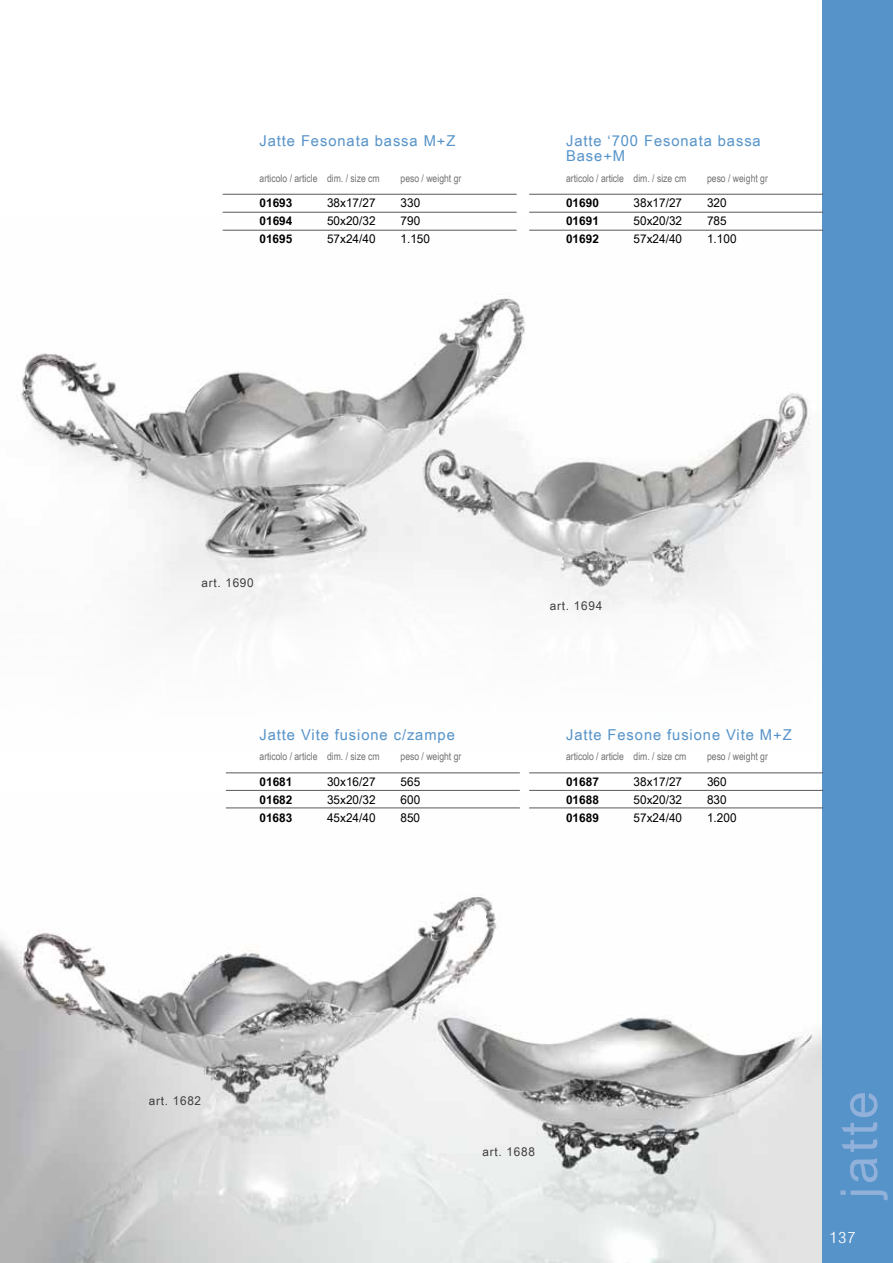
<style>
.page{position:relative;width:893px;height:1263px;background:#fff}
.page>*{position:absolute;margin:0;border:0;box-sizing:border-box;transform-origin:0 0}
.t1{font:51px "Arial Narrow";color:#91b1da;scale:1.2 1}
.t2{font:15px/15px "Arial Narrow";letter-spacing:.05em;color:#5693c9;scale:1.2 1}
.t3{font:300 condensed 15px "Helvetica";color:#fff;scale:1.2 1}
.t4{font:12px "Arial Narrow";color:#000;scale:1.2 1}
.t5{font:700 12px "Arial Narrow";color:#000;scale:1.2 1}
.t6{font:12px "Arial Narrow";letter-spacing:.05em;color:#3e3d40;scale:1.2 1}
.t7{font:10.5px "Arial Narrow";color:#707172}
</style>
<div class="page">
<img style="left:21px;top:217px;width:802px;height:549px">
<img style="left:0;top:790px;width:823px;height:473px">
<div style="left:823px;top:0;width:70px;height:1263px;background:#5693c9"></div>
<hr style="left:226px;top:773px;width:294px;height:1px;background:#58585a">
<hr style="left:226px;top:790px;width:294px;height:1px;background:#58585a">
<hr style="left:226px;top:808px;width:294px;height:1px;background:#58585a">
<hr style="left:529px;top:773px;width:294px;height:1px;background:#58585a">
<hr style="left:529px;top:790px;width:294px;height:1px;background:#58585a">
<hr style="left:529px;top:808px;width:294px;height:1px;background:#58585a">
<hr style="left:223px;top:194px;width:294px;height:1px;background:#58585a">
<hr style="left:223px;top:212px;width:294px;height:1px;background:#58585a">
<hr style="left:223px;top:230px;width:294px;height:1px;background:#58585a">
<hr style="left:529px;top:194px;width:294px;height:1px;background:#58585a">
<hr style="left:529px;top:212px;width:294px;height:1px;background:#58585a">
<hr style="left:529px;top:230px;width:294px;height:1px;background:#58585a">
<h2 class="t2" style="left:260px;top:133px;width:165px">Jatte Fesonata bassa M+Z</h2>
<h2 class="t2" style="left:566px;top:133px;width:164px">Jatte ‘700 Fesonata bassa<br>Base+M</h2>
<p class="t5" style="left:566px;top:194px;width:29px">01690</p>
<p class="t4" style="left:634px;top:194px;width:42px">38x17/27</p>
<p class="t4" style="left:707px;top:194px;width:18px">320</p>
<p class="t5" style="left:566px;top:212px;width:29px">01691</p>
<p class="t4" style="left:634px;top:212px;width:42px">50x20/32</p>
<p class="t4" style="left:707px;top:212px;width:18px">785</p>
<p class="t5" style="left:566px;top:230px;width:29px">01692</p>
<p class="t4" style="left:634px;top:230px;width:42px">57x24/40</p>
<p class="t4" style="left:707px;top:230px;width:26px">1.100</p>
<p class="t7" style="left:566px;top:170px;width:122px">articolo / article dim. / size cm</p>
<p class="t7" style="left:707px;top:170px;width:62px">peso / weight gr</p>
<p class="t7" style="left:260px;top:170px;width:122px">articolo / article dim. / size cm</p>
<p class="t7" style="left:401px;top:170px;width:62px">peso / weight gr</p>
<p class="t5" style="left:260px;top:194px;width:29px">01693</p>
<p class="t4" style="left:327px;top:194px;width:42px">38x17/27</p>
<p class="t4" style="left:401px;top:194px;width:18px">330</p>
<p class="t5" style="left:260px;top:212px;width:29px">01694</p>
<p class="t4" style="left:327px;top:212px;width:42px">50x20/32</p>
<p class="t4" style="left:401px;top:212px;width:18px">790</p>
<p class="t5" style="left:260px;top:230px;width:29px">01695</p>
<p class="t4" style="left:327px;top:230px;width:42px">57x24/40</p>
<p class="t4" style="left:400px;top:230px;width:26px">1.150</p>
<p class="t6" style="left:201px;top:573px;width:45px">art. 1690</p>
<h2 class="t2" style="left:260px;top:727px;width:164px">Jatte Vite fusione c/zampe</h2>
<p class="t5" style="left:260px;top:772px;width:29px">01681</p>
<p class="t4" style="left:327px;top:773px;width:42px">30x16/27</p>
<p class="t4" style="left:401px;top:773px;width:18px">565</p>
<p class="t5" style="left:260px;top:790px;width:29px">01682</p>
<p class="t4" style="left:327px;top:791px;width:42px">35x20/32</p>
<p class="t4" style="left:401px;top:791px;width:18px">600</p>
<p class="t5" style="left:260px;top:808px;width:29px">01683</p>
<p class="t4" style="left:327px;top:809px;width:42px">45x24/40</p>
<p class="t4" style="left:400px;top:809px;width:18px">850</p>
<p class="t7" style="left:260px;top:749px;width:122px">articolo / article dim. / size cm</p>
<p class="t7" style="left:401px;top:749px;width:62px">peso / weight gr</p>
<p class="t6" style="left:550px;top:597px;width:45px">art. 1694</p>
<h2 class="t2" style="left:566px;top:727px;width:189px">Jatte Fesone fusione Vite M+Z</h2>
<p class="t5" style="left:566px;top:772px;width:29px">01687</p>
<p class="t4" style="left:634px;top:773px;width:42px">38x17/27</p>
<p class="t4" style="left:707px;top:773px;width:18px">360</p>
<p class="t5" style="left:566px;top:790px;width:29px">01688</p>
<p class="t4" style="left:634px;top:791px;width:42px">50x20/32</p>
<p class="t4" style="left:707px;top:791px;width:18px">830</p>
<p class="t5" style="left:566px;top:808px;width:29px">01689</p>
<p class="t4" style="left:634px;top:809px;width:42px">57x24/40</p>
<p class="t4" style="left:707px;top:809px;width:26px">1.200</p>
<p class="t7" style="left:566px;top:749px;width:122px">articolo / article dim. / size cm</p>
<p class="t7" style="left:707px;top:749px;width:62px">peso / weight gr</p>
<p class="t6" style="left:149px;top:1092px;width:45px">art. 1682</p>
<p class="t6" style="left:483px;top:1143px;width:45px">art. 1688</p>
<h1 class="t1" style="left:822px;top:1198px;width:91px;rotate:-90deg">jatte</h1>
<h2 class="t3" style="left:830px;top:1229px;width:23px">137</h2>
</div>
